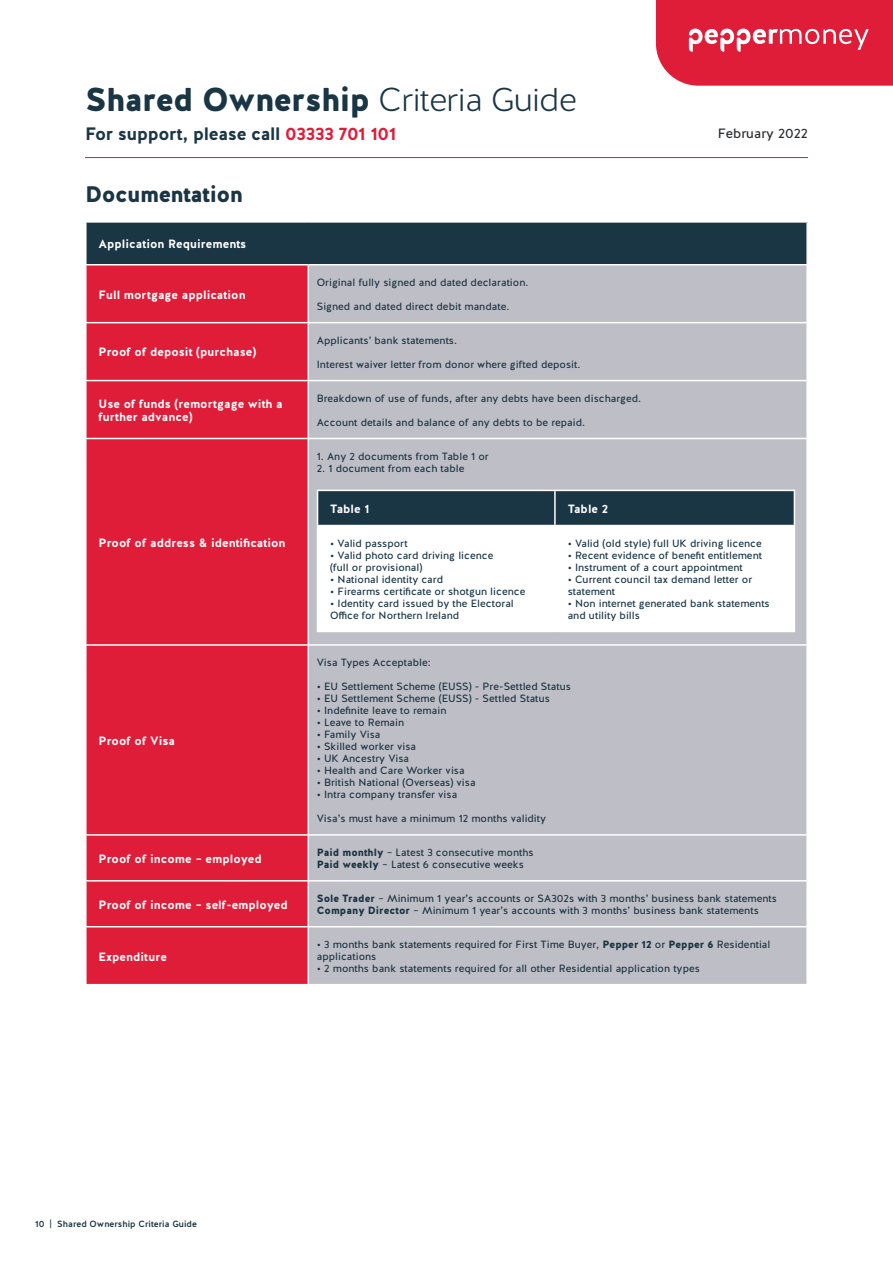
<style>
.page{position:relative;width:893px;height:1263px;background:#fff}
.page>*{position:absolute;margin:0;border:0;box-sizing:border-box;transform-origin:0 0}
.t1{font:900 33px "Halis R";letter-spacing:-.02em;color:#1a3544}
.t2{font:900 22.5px "Halis R";letter-spacing:-.02em;color:#1a3544}
.t3{font:700 18px "Halis R";letter-spacing:-.02em;color:#1a3544}
.t4{font:13.5px "Halis R";color:#292c2f}
.Left_Collum_Text{font:700 12px/13.5px "Halis R";color:#fff}
.Table_Header_Text{font:700 12px "Halis R";color:#fff}
.Right_Collum_Text{font:10.5px/12px "Halis R";color:#1a3544}
.t5{font:500 9px "Halis R";color:#1a3544}
.s1{font-weight:300}
.s2{color:#df1d39}
.s3{font-weight:900}
</style>
<div class="page">
<svg style="left:656px;top:0;width:237px;height:86px;background:#e1304a"></svg>
<hr style="left:85px;top:157px;width:723px;height:1px;background:#df1d39">
<div style="left:86px;top:222px;width:721px;height:43px;background:#1a3544"></div>
<div style="left:87px;top:265px;width:221px;height:719px;background:#df1d39"></div>
<div style="left:309px;top:265px;width:497px;height:719px;background:#bebec6"></div>
<hr style="left:85px;top:221px;width:223px;height:2px;background:#fff">
<hr style="left:85px;top:223px;width:2px;height:41px;background:#fff">
<hr style="left:308px;top:221px;width:500px;height:2px;background:#fff">
<hr style="left:806px;top:223px;width:2px;height:41px;background:#fff">
<hr style="left:85px;top:264px;width:223px;height:1px;background:#fff">
<hr style="left:308px;top:264px;width:500px;height:1px;background:#fff">
<hr style="left:85px;top:322px;width:223px;height:1px;background:#fff">
<hr style="left:308px;top:322px;width:500px;height:1px;background:#fff">
<hr style="left:85px;top:380px;width:223px;height:1px;background:#fff">
<hr style="left:308px;top:380px;width:500px;height:1px;background:#fff">
<hr style="left:85px;top:438px;width:223px;height:1px;background:#fff">
<hr style="left:308px;top:438px;width:500px;height:1px;background:#fff">
<hr style="left:85px;top:644px;width:223px;height:2px;background:#fff">
<hr style="left:308px;top:644px;width:500px;height:2px;background:#fff">
<hr style="left:85px;top:834px;width:223px;height:2px;background:#fff">
<hr style="left:308px;top:834px;width:500px;height:2px;background:#fff">
<hr style="left:85px;top:880px;width:223px;height:1px;background:#fff">
<hr style="left:308px;top:880px;width:500px;height:1px;background:#fff">
<hr style="left:85px;top:926px;width:223px;height:1px;background:#fff">
<hr style="left:308px;top:926px;width:500px;height:1px;background:#fff">
<div style="left:318px;top:491px;width:476px;height:34px;background:#1a3544"></div>
<div style="left:318px;top:525px;width:237px;height:106px;background:#fff"></div>
<div style="left:555px;top:525px;width:239px;height:106px;background:#fff"></div>
<hr style="left:555px;top:490px;width:240px;height:1px;background:#fff">
<hr style="left:794px;top:491px;width:1px;height:34px;background:#fff">
<hr style="left:555px;top:525px;width:240px;height:1px;background:#fff">
<hr style="left:317px;top:490px;width:238px;height:1px;background:#fff">
<hr style="left:317px;top:491px;width:1px;height:34px;background:#fff">
<hr style="left:554px;top:491px;width:2px;height:34px;background:#fff">
<hr style="left:317px;top:525px;width:238px;height:1px;background:#fff">
<hr style="left:317px;top:526px;width:1px;height:105px;background:#fff">
<hr style="left:794px;top:526px;width:1px;height:105px;background:#fff">
<hr style="left:317px;top:631px;width:238px;height:1px;background:#fff">
<hr style="left:555px;top:631px;width:240px;height:1px;background:#fff">
<h1 class="t1" style="left:85px;top:79px;width:493px">Shared Ownership <span class="s1">Criteria Guide</span></h1>
<h3 class="t3" style="left:85px;top:122px;width:313px">For support, please call <span class="s2">03333 701 101</span></h3>
<p class="t4" style="left:718px;top:124px;width:91px">February 2022</p>
<h2 class="t2" style="left:85px;top:180px;width:160px">Documentation</h2>
<p class="Table_Header_Text" style="left:99px;top:236px;width:149px">Application Requirements</p>
<p class="Left_Collum_Text" style="left:99px;top:288px;width:149px">Full mortgage application</p>
<p class="Left_Collum_Text" style="left:99px;top:346px;width:159px">Proof of deposit (purchase)</p>
<p class="Right_Collum_Text" style="left:317px;top:276px;width:213px">Original fully signed and dated declaration.</p>
<p class="Right_Collum_Text" style="left:317px;top:300px;width:194px">Signed and dated direct debit mandate.</p>
<p class="Right_Collum_Text" style="left:317px;top:334px;width:142px">Applicants’ bank statements.</p>
<p class="Right_Collum_Text" style="left:317px;top:358px;width:265px">Interest waiver letter from donor where gifted deposit.</p>
<p class="Left_Collum_Text" style="left:99px;top:397px;width:186px">Use of funds (remortgage with a further advance)</p>
<p class="Right_Collum_Text" style="left:317px;top:392px;width:326px">Breakdown of use of funds, after any debts have been discharged.</p>
<p class="Right_Collum_Text" style="left:317px;top:416px;width:270px">Account details and balance of any debts to be repaid.</p>
<p class="Left_Collum_Text" style="left:99px;top:536px;width:189px">Proof of address &amp; identification</p>
<p class="Right_Collum_Text" style="left:317px;top:450px;width:173px">1. Any 2 documents from Table 1 or</p>
<p class="Right_Collum_Text" style="left:317px;top:462px;width:149px">2. 1 document from each table</p>
<p class="Table_Header_Text" style="left:330px;top:501px;width:41px">Table 1</p>
<p class="Table_Header_Text" style="left:568px;top:501px;width:42px">Table 2</p>
<p class="Right_Collum_Text" style="left:330px;top:537px;width:79px">• Valid passport</p>
<p class="Right_Collum_Text" style="left:330px;top:549px;width:165px">• Valid photo card driving licence</p>
<p class="Right_Collum_Text" style="left:330px;top:561px;width:94px">(full or provisional)</p>
<p class="Right_Collum_Text" style="left:330px;top:573px;width:114px">• National identity card</p>
<p class="Right_Collum_Text" style="left:330px;top:585px;width:197px">• Firearms certificate or shotgun licence</p>
<p class="Right_Collum_Text" style="left:330px;top:597px;width:185px">• Identity card issued by the Electoral</p>
<p class="Right_Collum_Text" style="left:330px;top:609px;width:131px">Office for Northern Ireland</p>
<p class="Right_Collum_Text" style="left:568px;top:537px;width:196px">• Valid (old style) full UK driving licence</p>
<p class="Right_Collum_Text" style="left:568px;top:549px;width:196px">• Recent evidence of benefit entitlement</p>
<p class="Right_Collum_Text" style="left:568px;top:561px;width:177px">• Instrument of a court appointment</p>
<p class="Right_Collum_Text" style="left:568px;top:573px;width:186px">• Current council tax demand letter or</p>
<p class="Right_Collum_Text" style="left:568px;top:585px;width:49px">statement</p>
<p class="Right_Collum_Text" style="left:568px;top:597px;width:204px">• Non internet generated bank statements</p>
<p class="Right_Collum_Text" style="left:568px;top:609px;width:74px">and utility bills</p>
<p class="Left_Collum_Text" style="left:99px;top:734px;width:78px">Proof of Visa</p>
<p class="Right_Collum_Text" style="left:317px;top:657px;width:116px">Visa Types Acceptable:</p>
<p class="Right_Collum_Text" style="left:317px;top:681px;width:256px">• EU Settlement Scheme (EUSS) - Pre-Settled Status</p>
<p class="Right_Collum_Text" style="left:317px;top:693px;width:235px">• EU Settlement Scheme (EUSS) - Settled Status</p>
<p class="Right_Collum_Text" style="left:317px;top:705px;width:131px">• Indefinite leave to remain</p>
<p class="Right_Collum_Text" style="left:317px;top:717px;width:89px">• Leave to Remain</p>
<p class="Right_Collum_Text" style="left:317px;top:729px;width:65px">• Family Visa</p>
<p class="Right_Collum_Text" style="left:317px;top:741px;width:101px">• Skilled worker visa</p>
<p class="Right_Collum_Text" style="left:317px;top:753px;width:94px">• UK Ancestry Visa</p>
<p class="Right_Collum_Text" style="left:317px;top:765px;width:149px">• Health and Care Worker visa</p>
<p class="Right_Collum_Text" style="left:317px;top:777px;width:160px">• British National (Overseas) visa</p>
<p class="Right_Collum_Text" style="left:317px;top:789px;width:142px">• Intra company transfer visa</p>
<p class="Right_Collum_Text" style="left:317px;top:813px;width:231px">Visa’s must have a minimum 12 months validity</p>
<p class="Left_Collum_Text" style="left:99px;top:852px;width:165px">Proof of income – employed</p>
<p class="Right_Collum_Text" style="left:317px;top:847px;width:218px"><span class="s3">Paid monthly</span> – Latest 3 consecutive months</p>
<p class="Right_Collum_Text" style="left:317px;top:859px;width:209px"><span class="s3">Paid weekly</span> – Latest 6 consecutive weeks</p>
<p class="Left_Collum_Text" style="left:99px;top:898px;width:191px">Proof of income – self-employed</p>
<p class="Right_Collum_Text" style="left:317px;top:892px;width:462px"><span class="s3">Sole Trader</span> – Minimum 1 year’s accounts or SA302s with 3 months’ business bank statements</p>
<p class="Right_Collum_Text" style="left:317px;top:904px;width:444px"><span class="s3">Company Director</span> – Minimum 1 year’s accounts with 3 months’ business bank statements</p>
<p class="Left_Collum_Text" style="left:99px;top:950px;width:70px">Expenditure</p>
<p class="Right_Collum_Text" style="left:317px;top:938px;width:455px">• 3 months bank statements required for First Time Buyer, <span class="s3">Pepper 12</span> or <span class="s3">Pepper 6</span> Residential applications</p>
<p class="Right_Collum_Text" style="left:317px;top:962px;width:385px">• 2 months bank statements required for all other Residential application types</p>
<p class="t5" style="left:35px;top:1218px;width:163px">10 | Shared Ownership Criteria Guide</p>
</div>
